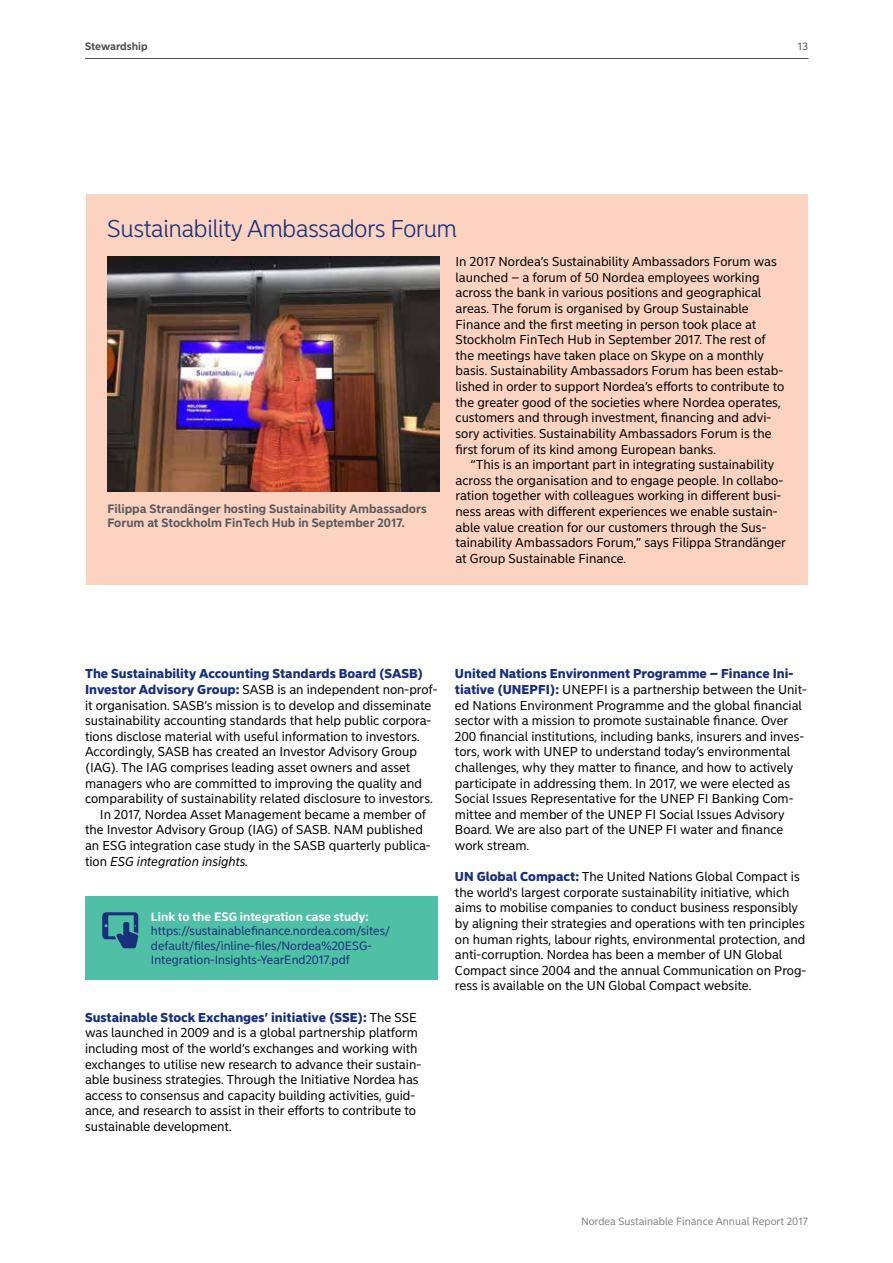
<style>
.page{position:relative;width:893px;height:1263px;background:#fff}
.page>*{position:absolute;margin:0;border:0;box-sizing:border-box;transform-origin:0 0}
.t1{font:300 24px "Nordea Sans Large";color:#182f7b}
.t2{font:12.75px/15.6px "Nordea Sans Small";color:#000}
.t3{font:900 12.75px "Nordea Sans Small";color:#182f7b}
.t4{font:italic 12.75px "Nordea Sans Small";color:#000}
.t5{font:12px/14.2px "Nordea Sans Small";color:#182f7b}
.t6{font:700 12px/14.4px "Nordea Sans Small";color:#58595b}
.t7{font:700 12px "Nordea Sans Small";color:#fff}
.t8{font:10.5px "Nordea Sans Small";color:#808285}
.t9{font:700 10.5px "Nordea Sans Small";color:#4d4d4f}
.t10{font:10.5px "Nordea Sans Small";color:#4d4d4f}
.s1{font-weight:900;color:#182f7b}
.s2{font-style:normal}
</style>
<div class="page">
<div style="left:85px;top:896px;width:353px;height:84px;background:#4fbfa5"></div>
<svg style="left:102px;top:912px;width:36px;height:36px"></svg>
<div style="left:86px;top:194px;width:722px;height:390px;background:#fcd3c1"></div>
<img style="left:107px;top:256px;width:332px;height:236px">
<hr style="left:85px;top:58px;width:724px;height:1px;background:#4d4d4f">
<p class="t9" style="left:85px;top:40px;width:64px">Stewardship</p>
<p class="t10" style="left:798px;top:40px;width:12px">13</p>
<h1 class="t1" style="left:107px;top:214px;width:351px">Sustainability Ambassadors Forum</h1>
<p class="t2" style="left:455px;top:254px;width:330px">In 2017 Nordea’s Sustainability Ambassadors Forum was launched – a forum of 50 Nordea employees working across the bank in various positions and geographical areas. The forum is organised by Group Sustainable Finance and the first meeting in person took place at Stockholm FinTech Hub in September 2017. The rest of the meetings have taken place on Skype on a monthly basis. Sustainability Ambassadors Forum has been estab&shy;lished in order to support Nordea’s efforts to contribute to the greater good of the societies where Nordea operates, customers and through investment, financing and advi&shy;sory activities. Sustainability Ambassadors Forum is the first forum of its kind among European banks.</p>
<p class="t2" style="left:455px;top:457px;width:332px;text-indent:15px">“This is an important part in integrating sustainability across the organisation and to engage people. In collabo&shy;ration together with colleagues working in different busi&shy;ness areas with different experiences we enable sustain&shy;able value creation for our customers through the Sus&shy;tainability Ambassadors Forum,” says Filippa Strandänger at Group Sustainable Finance.</p>
<p class="t6" style="left:107px;top:501px;width:321px">Filippa Strandänger hosting Sustainability Ambassadors<br>Forum at Stockholm FinTech Hub in September 2017.</p>
<p class="t3" style="left:85px;top:666px;width:340px">The Sustainability Accounting Standards Board (SASB)</p>
<p class="t2" style="left:85px;top:682px;width:354px"><span class="s1">Investor Advisory Group:</span> SASB is an independent non-prof-</p>
<p class="t2" style="left:85px;top:697px;width:348px">it organisation. SASB’s mission is to develop and disseminate</p>
<p class="t2" style="left:85px;top:713px;width:348px">sustainability accounting standards that help public corpora-</p>
<p class="t2" style="left:85px;top:729px;width:336px">tions disclose material with useful information to investors.</p>
<p class="t2" style="left:85px;top:744px;width:333px">Accordingly, SASB has created an Investor Advisory Group</p>
<p class="t2" style="left:85px;top:760px;width:327px">(IAG). The IAG comprises leading asset owners and asset</p>
<p class="t2" style="left:85px;top:775px;width:338px">managers who are committed to improving the quality and</p>
<p class="t2" style="left:85px;top:791px;width:349px">comparability of sustainability related disclosure to investors.</p>
<p class="t2" style="left:100px;top:807px;width:328px">In 2017, Nordea Asset Management became a member of</p>
<p class="t2" style="left:85px;top:822px;width:339px">the Investor Advisory Group (IAG) of SASB. NAM published</p>
<p class="t2" style="left:85px;top:838px;width:347px">an ESG integration case study in the SASB quarterly publica-</p>
<p class="t4" style="left:85px;top:853px;width:165px"><span class="s2">tion</span> ESG integration insights.</p>
<p class="t7" style="left:151px;top:909px;width:219px">Link to the ESG integration case study:</p>
<p class="t5" style="left:151px;top:924px;width:240px">https://sustainablefinance.nordea.com/sites/ default/files/inline-files/Nordea%20ESG-<br>Integration-Insights-YearEnd2017.pdf</p>
<p class="t2" style="left:85px;top:1010px;width:338px"><span class="s1">Sustainable Stock Exchanges’ initiative (SSE):</span> The SSE was launched in 2009 and is a global partnership platform including most of the world’s exchanges and working with exchanges to utilise new research to advance their sustain&shy;able business strategies. Through the Initiative Nordea has access to consensus and capacity building activities, guid&shy;ance, and research to assist in their efforts to contribute to sustainable development.</p>
<p class="t2" style="left:455px;top:666px;width:353px"><span class="s1">United Nations Environment Programme – Finance Ini&shy;tiative (UNEPFI):</span> UNEPFI is a partnership between the Unit&shy;ed Nations Environment Programme and the global financial sector with a mission to promote sustainable finance. Over 200 financial institutions, including banks, insurers and inves&shy;tors, work with UNEP to understand today’s environmental challenges, why they matter to finance, and how to actively participate in addressing them. In 2017, we were elected as Social Issues Representative for the UNEP FI Banking Com&shy;mittee and member of the UNEP FI Social Issues Advisory Board. We are also part of the UNEP FI water and finance work stream.</p>
<p class="t2" style="left:455px;top:869px;width:353px"><span class="s1">UN Global Compact:</span> The United Nations Global Compact is the world's largest corporate sustainability initiative, which aims to mobilise companies to conduct business responsibly by aligning their strategies and operations with ten principles on human rights, labour rights, environmental protection, and anti-corruption. Nordea has been a member of UN Global Compact since 2004 and the annual Communication on Prog&shy;ress is available on the UN Global Compact website.</p>
<p class="t8" style="left:581px;top:1215px;width:228px">Nordea Sustainable Finance Annual Report 2017</p>
</div>
